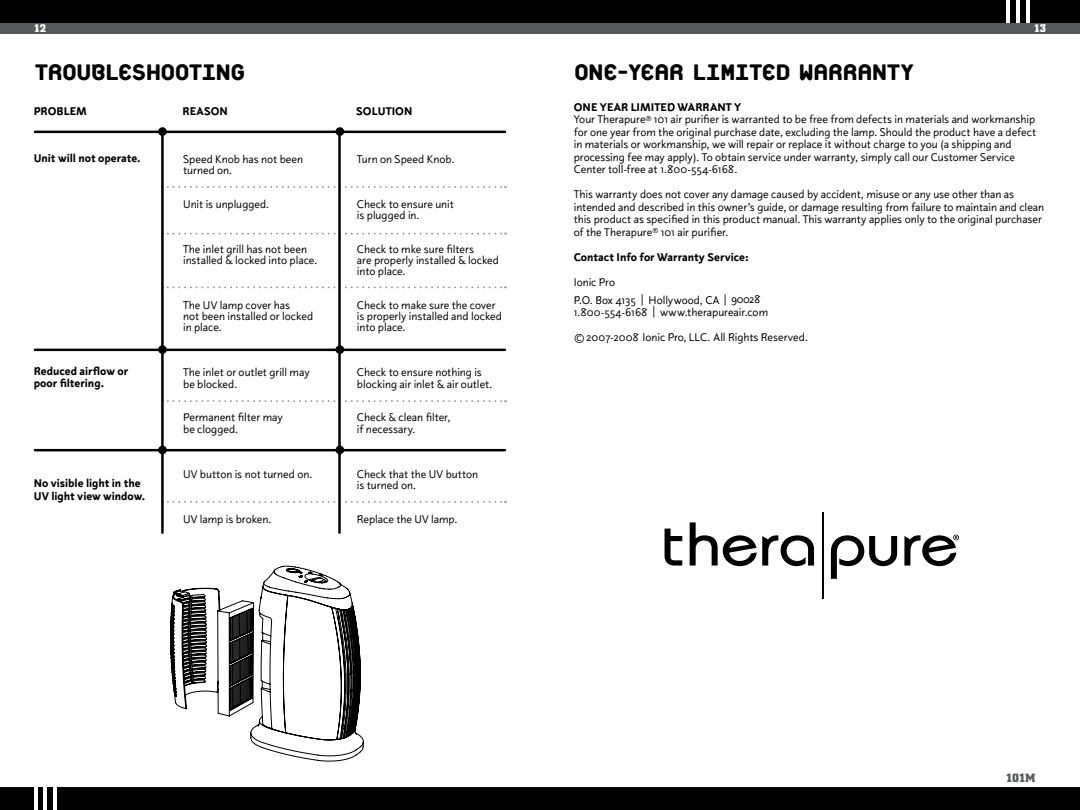
<style>
.page{position:relative;width:1080px;height:810px;background:#fff}
.page>*{position:absolute;margin:0;border:0;box-sizing:border-box;transform-origin:0 0}
.t1{font:800 33.75px "Platelet";letter-spacing:-.035em;color:#000}
.t2{font:700 11.88px "City BQ";color:#58595b}
.t3{font:11.25px/11.2px "Lux Sans";letter-spacing:-.005em;color:#000}
.t4{font:700 11.25px/12.5px "Lux Sans";color:#000}
.t5{font:700 11px "City BQ";color:#fff}
.s1{font-weight:700}
</style>
<div class="page">
<div style="left:0;top:21px;width:540px;height:13px;background:#58595b"></div>
<div style="left:0;top:0;width:540px;height:22px;background:#000"></div>
<div style="left:0;top:787px;width:540px;height:23px;background:#000"></div>
<hr style="left:53px;top:787px;width:4px;height:23px;background:#fff">
<hr style="left:43px;top:787px;width:4px;height:23px;background:#fff">
<hr style="left:34px;top:787px;width:3px;height:23px;background:#fff">
<div style="left:540px;top:21px;width:540px;height:13px;background:#58595b"></div>
<div style="left:540px;top:0;width:540px;height:22px;background:#000"></div>
<div style="left:540px;top:787px;width:540px;height:23px;background:#000"></div>
<hr style="left:1026px;top:0;width:3px;height:22px;background:#fff">
<hr style="left:1016px;top:0;width:4px;height:22px;background:#fff">
<hr style="left:1007px;top:0;width:3px;height:22px;background:#fff">
<svg style="left:167px;top:501px;width:339px;height:2px"></svg>
<svg style="left:167px;top:186px;width:339px;height:2px"></svg>
<svg style="left:167px;top:233px;width:339px;height:2px"></svg>
<svg style="left:167px;top:400px;width:339px;height:2px"></svg>
<hr style="left:35px;top:131px;width:470px;height:2px;background:#000">
<div style="left:158px;top:127px;width:9px;height:9px;background:#000;border-radius:50%"></div>
<div style="left:336px;top:127px;width:8px;height:9px;background:#000;border-radius:50%"></div>
<hr style="left:35px;top:349px;width:470px;height:2px;background:#000">
<div style="left:158px;top:345px;width:9px;height:9px;background:#000;border-radius:50%"></div>
<div style="left:336px;top:345px;width:8px;height:9px;background:#000;border-radius:50%"></div>
<hr style="left:35px;top:449px;width:470px;height:2px;background:#000">
<svg style="left:158px;top:446px;width:9px;height:8px"></svg>
<div style="left:336px;top:446px;width:8px;height:8px;background:#000;border-radius:50%"></div>
<svg style="left:170px;top:566px;width:194px;height:195px"></svg>
<svg style="left:665px;top:529px;width:17px;height:37px"></svg>
<svg style="left:690px;top:522px;width:124px;height:44px"></svg>
<svg style="left:831px;top:535px;width:66px;height:44px"></svg>
<hr style="left:822px;top:513px;width:2px;height:86px;background:#000">
<svg style="left:904px;top:535px;width:55px;height:31px"></svg>
<svg style="left:167px;top:286px;width:339px;height:2px"></svg>
<hr style="left:161px;top:131px;width:3px;height:402px;background:#000">
<hr style="left:338px;top:131px;width:3px;height:402px;background:#000">
<p class="t5" style="left:34px;top:22px;width:14px">12</p>
<p class="t5" style="left:1034px;top:22px;width:14px">13</p>
<h1 class="t1" style="left:34px;top:56px;width:213px">troubleshooting</h1>
<p class="t4" style="left:34px;top:105px;width:15px">Problem</p>
<p class="t4" style="left:183px;top:105px;width:15px">Reason</p>
<p class="t4" style="left:356px;top:105px;width:15px">Solution</p>
<p class="t4" style="left:34px;top:152px;width:108px">Unit will not operate.</p>
<p class="t3" style="left:183px;top:153px;width:121px">Speed Knob has not been turned on.</p>
<p class="t3" style="left:183px;top:198px;width:88px">Unit is unplugged.</p>
<p class="t3" style="left:183px;top:243px;width:136px">The inlet grill has not been installed &amp; locked into place.</p>
<p class="t3" style="left:183px;top:299px;width:132px">The UV lamp cover has<br>not been installed or locked in place.</p>
<p class="t3" style="left:183px;top:367px;width:128px">The inlet or outlet grill may be blocked.</p>
<p class="t3" style="left:183px;top:412px;width:101px">Permanent filter may be clogged.</p>
<p class="t3" style="left:183px;top:468px;width:131px">UV button is not turned on.</p>
<p class="t3" style="left:183px;top:513px;width:90px">UV lamp is broken.</p>
<p class="t3" style="left:357px;top:153px;width:99px">Turn on Speed Knob.</p>
<p class="t3" style="left:357px;top:198px;width:99px">Check to ensure unit is plugged in.</p>
<p class="t3" style="left:357px;top:243px;width:144px">Check to mke sure filters<br>are properly installed &amp; locked into place.</p>
<p class="t3" style="left:357px;top:299px;width:147px">Check to make sure the cover is properly installed and locked into place.</p>
<p class="t3" style="left:357px;top:367px;width:137px">Check to ensure nothing is blocking air inlet &amp; air outlet.</p>
<p class="t3" style="left:357px;top:412px;width:95px">Check &amp; clean filter, if necessary.</p>
<p class="t3" style="left:357px;top:468px;width:123px">Check that the UV button is turned on.</p>
<p class="t3" style="left:357px;top:513px;width:102px">Replace the UV lamp.</p>
<p class="t4" style="left:34px;top:365px;width:96px">Reduced airflow or poor filtering.</p>
<p class="t4" style="left:34px;top:477px;width:113px">No visible light in the<br>UV light view window.</p>
<h1 class="t1" style="left:574px;top:56px;width:343px">one-year limited warranty</h1>
<p class="t3" style="left:574px;top:101px;width:464px;line-height:12.5px"><span class="s1">ONE YEAR LIMITED WARRANT Y<br></span>Your Therapure<sup>®</sup> 101 air purifier is warranted to be free from defects in materials and workmanship for one year from the original purchase date, excluding the lamp. Should the product have a defect in materials or workmanship, we will repair or replace it without charge to you (a shipping and processing fee may apply). To obtain service under warranty, simply call our Customer Service Center toll-free at 1.800-554-6168.</p>
<p class="t3" style="left:574px;top:188px;width:472px;line-height:12.5px">This warranty does not cover any damage caused by accident, misuse or any use other than as intended and described in this owner’s guide, or damage resulting from failure to maintain and clean this product as specified in this product manual. This warranty applies only to the original purchaser of the Therapure<sup>®</sup> 101 air purifier.</p>
<p class="t4" style="left:574px;top:251px;width:176px">Contact Info for Warranty Service:</p>
<p class="t3" style="left:574px;top:273px;width:188px;line-height:18.1px">Ionic Pro<br>P.O. Box 4135 | Hollywood, CA | 90028</p>
<p class="t3" style="left:574px;top:307px;width:196px">1.800-554-6168 | www.therapureair.com</p>
<p class="t3" style="left:574px;top:332px;width:236px">© 2007-2008 Ionic Pro, LLC. All Rights Reserved.</p>
<p class="t2" style="left:1006px;top:771px;width:31px">101M</p>
</div>
